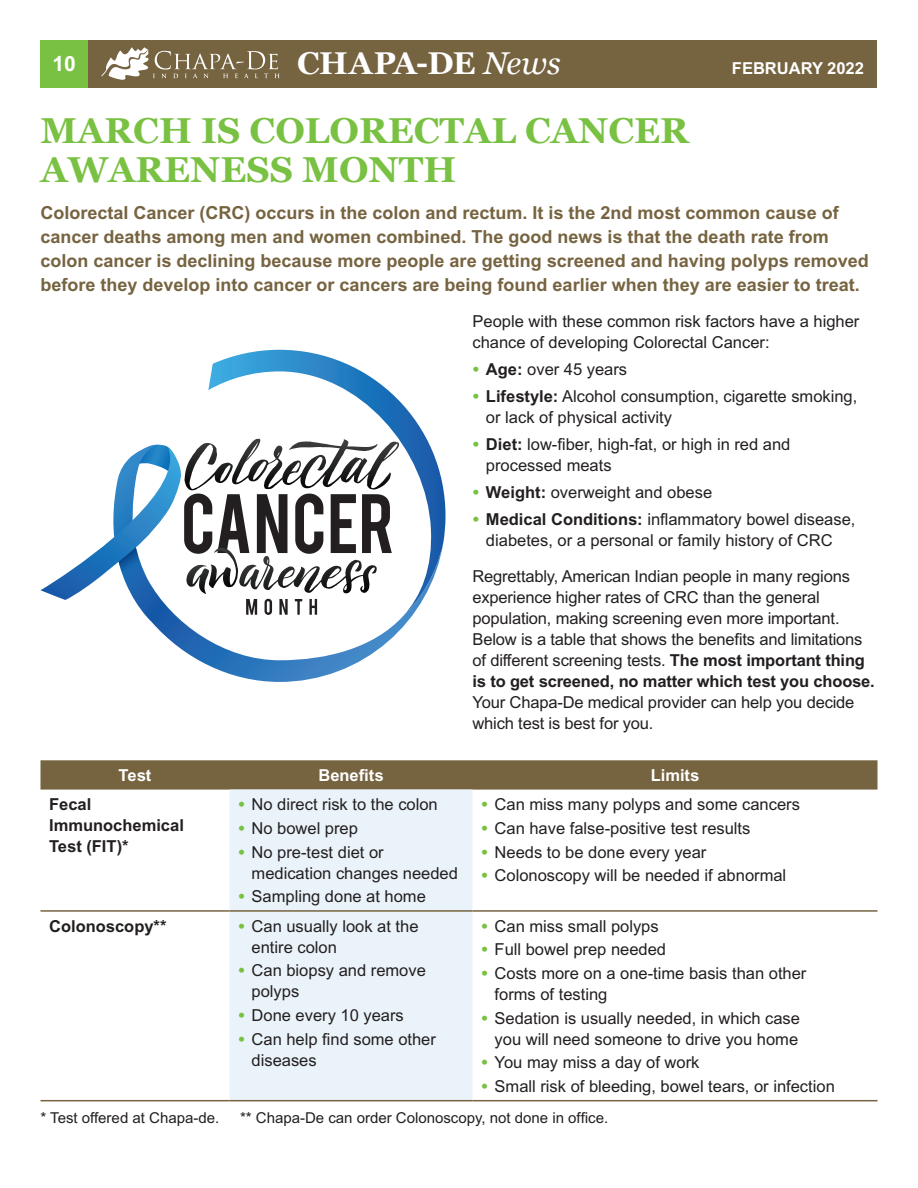
<style>
.page{position:relative;width:918px;height:1188px;background:#fff}
.page>*{position:absolute;margin:0;border:0;box-sizing:border-box;transform-origin:0 0}
.t1{font:700 36px/39px "Georgia";color:#79c142}
.t2{font:700 31.5px "Georgia";letter-spacing:-.01em;color:#fff}
.t3{font:700 21px "Arial MT Std";color:#fff}
.t4{font:700 18px/24px "Arial MT Std";color:#766340}
.t5{font:16.5px/21px "Arial MT Std";color:#231f20}
.t6{font:700 16.5px/21px "Arial MT Std";color:#231f20}
.t7{font:700 16.5px "Arial MT Std";color:#fff}
.t8{font:15px "Arial MT Std";color:#231f20}
.s1{font-weight:400;font-style:italic}
.s2{font-weight:800;color:#79c142}
.s3{font-weight:700}
</style>
<div class="page">
<div style="left:40px;top:40px;width:838px;height:48px;background:#766340"></div>
<svg style="left:102px;top:47px;width:178px;height:33px"></svg>
<div style="left:40px;top:40px;width:48px;height:48px;background:#79c142"></div>
<svg style="left:145px;top:615px;width:266px;height:67px"></svg>
<svg style="left:208px;top:350px;width:238px;height:267px"></svg>
<svg style="left:362px;top:494px;width:30px;height:59px"></svg>
<svg style="left:40px;top:439px;width:316px;height:176px"></svg>
<div style="left:40px;top:760px;width:838px;height:30px;background:#766340"></div>
<div style="left:230px;top:790px;width:242px;height:310px;background:#eaf3fa"></div>
<hr style="left:40px;top:910px;width:190px;height:2px;background:#766340">
<hr style="left:230px;top:910px;width:242px;height:2px;background:#766340">
<hr style="left:472px;top:910px;width:406px;height:2px;background:#766340">
<hr style="left:40px;top:1100px;width:190px;height:1px;background:#766340">
<hr style="left:230px;top:1100px;width:242px;height:1px;background:#766340">
<hr style="left:472px;top:1100px;width:406px;height:1px;background:#766340">
<p class="t3" style="left:52px;top:51px;width:25px">10</p>
<h2 class="t2" style="left:297px;top:40px;width:265px">CHAPA-DE <span class="s1">News</span></h2>
<p class="t7" style="left:732px;top:59px;width:134px">FEBRUARY 2022</p>
<h1 class="t1" style="left:40px;top:109px;width:650px">MARCH IS COLORECTAL CANCER<br>AWARENESS MONTH</h1>
<p class="t4" style="left:40px;top:201px;width:830px">Colorectal Cancer (CRC) occurs in the colon and rectum. It is the 2nd most common cause of cancer deaths among men and women combined. The good news is that the death rate from colon cancer is declining because more people are getting screened and having polyps removed before they develop into cancer or cancers are being found earlier when they are easier to treat.</p>
<p class="t5" style="left:472px;top:311px;width:388px">People with these common risk factors have a higher chance of developing Colorectal Cancer:</p>
<p class="t5" style="left:472px;top:359px;width:156px"><span class="s2">•</span> <span class="s3">Age:</span> over 45 years</p>
<p class="t5" style="left:486px;top:386px;width:373px;text-indent:-13px"><span class="s2">•</span> <span class="s3">Lifestyle:</span> Alcohol consumption, cigarette smoking, or lack of physical activity</p>
<p class="t5" style="left:486px;top:434px;width:306px;text-indent:-13px"><span class="s2">•</span> <span class="s3">Diet:</span> low-fiber, high-fat, or high in red and processed meats</p>
<p class="t5" style="left:472px;top:482px;width:241px"><span class="s2">•</span> <span class="s3">Weight:</span> overweight and obese</p>
<p class="t5" style="left:472px;top:509px;width:384px;text-align:center"><span class="s2">•</span> <span class="s3">Medical Conditions:</span> inflammatory bowel disease, diabetes, or a personal or family history of CRC</p>
<p class="t5" style="left:472px;top:566px;width:404px">Regrettably, American Indian people in many regions experience higher rates of CRC than the general population, making screening even more important.<br>Below is a table that shows the benefits and limitations of different screening tests. <span class="s3">The most important thing is to get screened, no matter which test you choose.</span></p>
<p class="t5" style="left:472px;top:692px;width:383px">Your Chapa-De medical provider can help you decide which test is best for you.</p>
<p class="t7" style="left:119px;top:765px;width:34px">Test</p>
<p class="t7" style="left:318px;top:765px;width:67px">Benefits</p>
<p class="t7" style="left:651px;top:765px;width:50px">Limits</p>
<p class="t6" style="left:49px;top:794px;width:136px">Fecal<br>Immunochemical<br>Test (FIT)*</p>
<p class="t5" style="left:238px;top:794px;width:201px"><span class="s2">•</span> No direct risk to the colon</p>
<p class="t5" style="left:481px;top:794px;width:320px"><span class="s2">•</span> Can miss many polyps and some cancers</p>
<p class="t5" style="left:481px;top:818px;width:271px"><span class="s2">•</span> Can have false-positive test results</p>
<p class="t5" style="left:481px;top:841px;width:227px"><span class="s2">•</span> Needs to be done every year</p>
<p class="t5" style="left:481px;top:865px;width:307px"><span class="s2">•</span> Colonoscopy will be needed if abnormal</p>
<p class="t5" style="left:238px;top:818px;width:121px"><span class="s2">•</span> No bowel prep</p>
<p class="t5" style="left:252px;top:841px;width:208px;text-indent:-13px"><span class="s2">•</span> No pre-test diet or medication changes needed</p>
<p class="t5" style="left:238px;top:886px;width:189px"><span class="s2">•</span> Sampling done at home</p>
<p class="t6" style="left:49px;top:915px;width:119px">Colonoscopy**</p>
<p class="t5" style="left:252px;top:915px;width:168px;text-indent:-13px"><span class="s2">•</span> Can usually look at the entire colon</p>
<p class="t5" style="left:252px;top:960px;width:176px;text-indent:-13px"><span class="s2">•</span> Can biopsy and remove polyps</p>
<p class="t5" style="left:238px;top:1005px;width:167px"><span class="s2">•</span> Done every 10 years</p>
<p class="t5" style="left:252px;top:1028px;width:186px;text-indent:-13px"><span class="s2">•</span> Can help find some other diseases</p>
<p class="t5" style="left:481px;top:915px;width:179px"><span class="s2">•</span> Can miss small polyps</p>
<p class="t5" style="left:481px;top:939px;width:186px"><span class="s2">•</span> Full bowel prep needed</p>
<p class="t5" style="left:495px;top:963px;width:313px;text-indent:-13px"><span class="s2">•</span> Costs more on a one-time basis than other forms of testing</p>
<p class="t5" style="left:481px;top:1007px;width:320px;text-align:right"><span class="s2">•</span> Sedation is usually needed, in which case you will need someone to drive you home</p>
<p class="t5" style="left:481px;top:1052px;width:220px"><span class="s2">•</span> You may miss a day of work</p>
<p class="t5" style="left:481px;top:1076px;width:355px"><span class="s2">•</span> Small risk of bleeding, bowel tears, or infection</p>
<p class="t8" style="left:40px;top:1109px;width:180px">* Test offered at Chapa-de.</p>
<p class="t8" style="left:240px;top:1109px;width:370px">** Chapa-De can order Colonoscopy, not done in office.</p>
</div>
